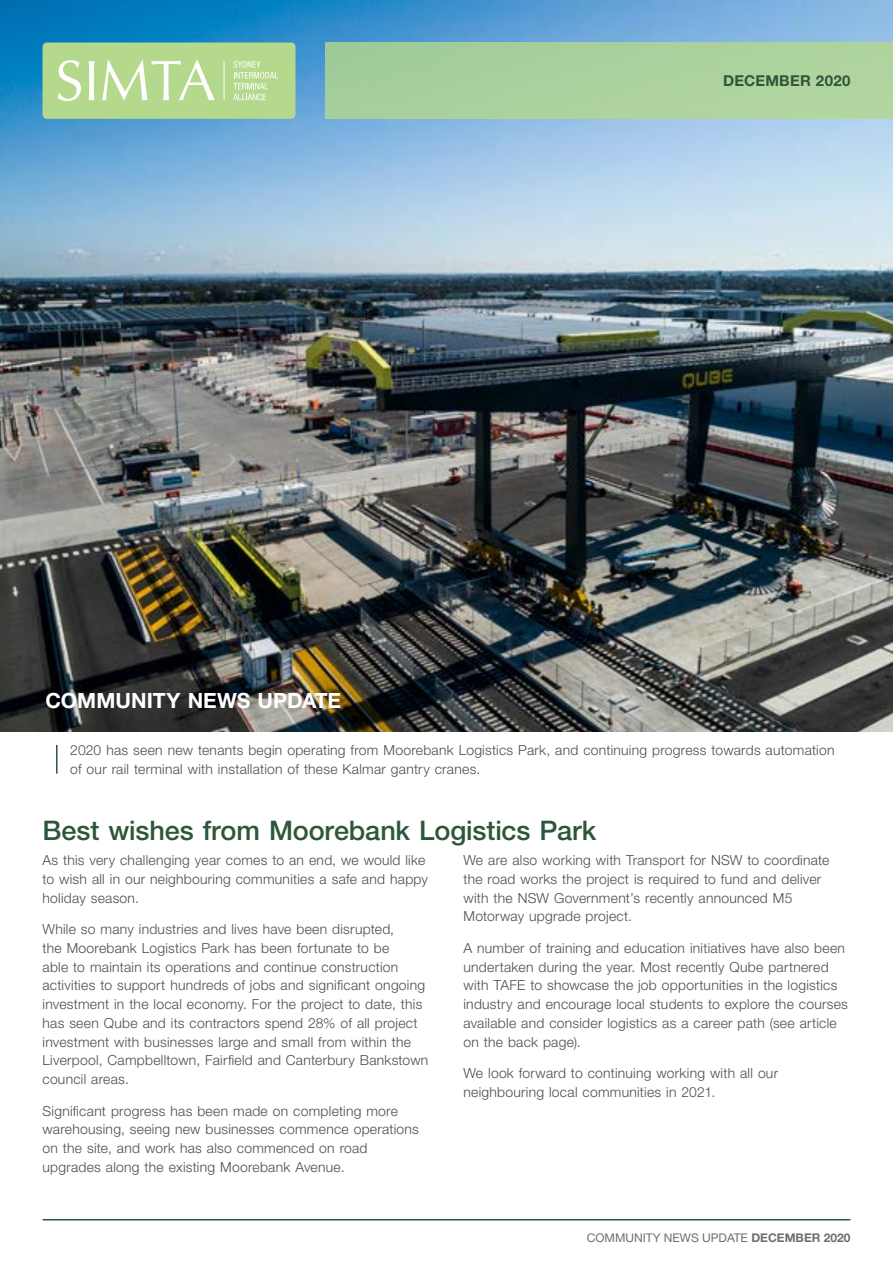
<style>
.page{position:relative;width:893px;height:1263px;background:#fff}
.page>*{position:absolute;margin:0;border:0;box-sizing:border-box;transform-origin:0 0}
.B_Head{font:500 27px "Helvetica Neue LT Std";letter-spacing:-.005em;color:#2e563b}
.C_Head{font:700 21px "Helvetica Neue LT Std";letter-spacing:.005em;color:#fff}
.B_Head-2{font:700 15px "Helvetica Neue LT Std";letter-spacing:.015em;color:#2e563b}
.D_Body{font:300 13.8px/18.8px "Helvetica Neue LT Std";letter-spacing:.02em;color:#4d4d4f}
.t1{font:12px "Helvetica Neue LT Std";color:#6d6e71}
.s1{font-weight:700}
</style>
<div class="page">
<img style="left:0;top:0;width:893px;height:731px">
<div style="left:43px;top:43px;width:252px;height:76px;background:#b4d88c;border-radius:4px"></div>
<svg style="left:58px;top:60px;width:23px;height:41px"></svg>
<svg style="left:89px;top:61px;width:5px;height:39px"></svg>
<svg style="left:102px;top:60px;width:113px;height:40px"></svg>
<hr style="left:224px;top:61px;width:1px;height:39px;background:#fff">
<svg style="left:233px;top:61px;width:45px;height:39px"></svg>
<div style="left:325px;top:43px;width:568px;height:76px;background:#abd19d"></div>
<hr style="left:43px;top:1219px;width:807px;height:1px;background:#2e563b">
<hr style="left:56px;top:745px;width:2px;height:28px;background:#2e563b">
<p class="C_Head" style="left:45px;top:688px;width:297px">COMMUNITY NEWS UPDATE</p>
<p class="B_Head-2" style="left:723px;top:71px;width:129px">DECEMBER 2020</p>
<p class="D_Body" style="left:70px;top:740px;width:766px">2020 has seen new tenants begin operating from Moorebank Logistics Park, and continuing progress towards automation of our rail terminal with installation of these Kalmar gantry cranes.</p>
<p class="B_Head" style="left:43px;top:814px;width:555px">Best wishes from Moorebank Logistics Park</p>
<p class="D_Body" style="left:43px;top:850px;width:387px">As this very challenging year comes to an end, we would like to wish all in our neighbouring communities a safe and happy holiday season.</p>
<p class="D_Body" style="left:43px;top:919px;width:387px">While so many industries and lives have been disrupted,<br>the Moorebank Logistics Park has been fortunate to be<br>able to maintain its operations and continue construction activities to support hundreds of jobs and significant ongoing investment in the local economy. For the project to date, this has seen Qube and its contractors spend 28% of all project investment with businesses large and small from within the Liverpool, Campbelltown, Fairfield and Canterbury Bankstown council areas.</p>
<p class="D_Body" style="left:43px;top:1101px;width:378px">Significant progress has been made on completing more warehousing, seeing new businesses commence operations on the site, and work has also commenced on road upgrades along the existing Moorebank Avenue.</p>
<p class="D_Body" style="left:463px;top:850px;width:367px">We are also working with Transport for NSW to coordinate the road works the project is required to fund and deliver with the NSW Government’s recently announced M5<br>Motorway upgrade project.</p>
<p class="D_Body" style="left:463px;top:938px;width:386px">A number of training and education initiatives have also been undertaken during the year. Most recently Qube partnered with TAFE to showcase the job opportunities in the logistics industry and encourage local students to explore the courses available and consider logistics as a career path (see article on the back page).</p>
<p class="D_Body" style="left:463px;top:1063px;width:316px">We look forward to continuing working with all our neighbouring local communities in 2021.</p>
<p class="t1" style="left:587px;top:1230px;width:265px">COMMUNITY NEWS UPDATE <span class="s1">DECEMBER 2020</span></p>
</div>
